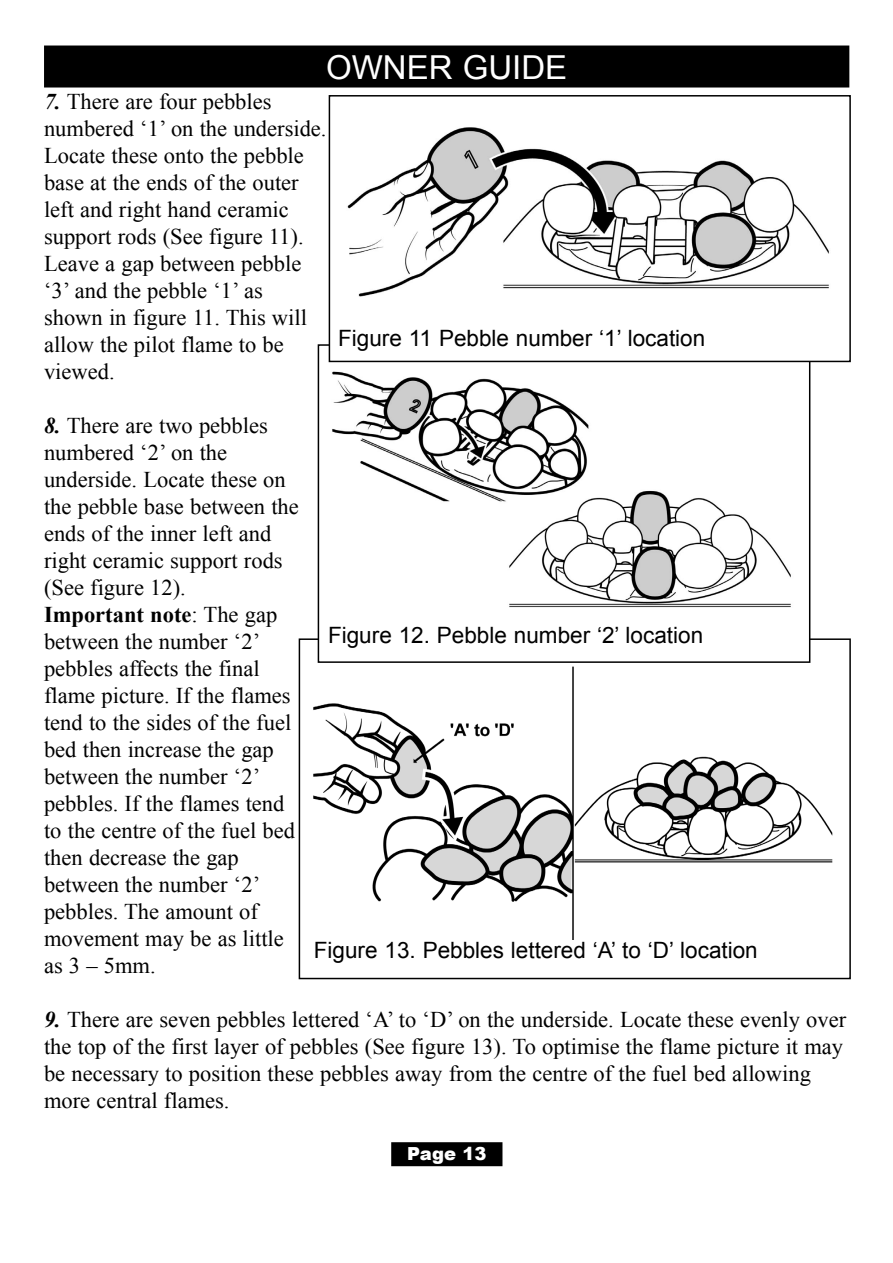
<style>
.page{position:relative;width:893px;height:1263px;background:#fff}
.page>*{position:absolute;margin:0;border:0;box-sizing:border-box;transform-origin:0 0}
.t1{font:33px "Arial";color:#fff}
.t2{font:22.5px/27px "Times New Roman";color:#000}
.t3{font:22.5px "Arial";color:#000}
.t4{font:900 18px "Arial";color:#fff}
.s1{font-weight:700;font-style:italic}
.s2{font-weight:700}
</style>
<div class="page">
<div style="left:391px;top:1142px;width:111px;height:24px;background:#000"></div>
<div style="left:43px;top:44px;width:807px;height:48px;background:linear-gradient(to right,#fff,#fff)"></div>
<div style="left:44px;top:46px;width:805px;height:42px;background:#000"></div>
<img style="left:313px;top:666px;width:520px;height:274px">
<div style="left:298px;top:638px;width:552px;height:341px;border:2px solid #000"></div>
<div style="left:318px;top:345px;width:491px;height:317px;background:#fff"></div>
<img style="left:332px;top:371px;width:459px;height:237px">
<div style="left:317px;top:344px;width:493px;height:319px;border:2px solid #000"></div>
<div style="left:329px;top:96px;width:521px;height:265px;background:#fff"></div>
<img style="left:347px;top:127px;width:482px;height:170px">
<div style="left:328px;top:95px;width:522px;height:267px;border:2px solid #000"></div>
<h1 class="t1" style="left:326px;top:49px;width:243px">OWNER GUIDE</h1>
<p class="t2" style="left:44px;top:88px;width:284px"><span class="s1">7.</span> There are four pebbles numbered ‘1’ on the underside.<br>Locate these onto the pebble base at the ends of the outer left and right hand ceramic support rods (See figure 11).<br>Leave a gap between pebble ‘3’ and the pebble ‘1’ as shown in figure 11. This will allow the pilot flame to be viewed.</p>
<p class="t2" style="left:44px;top:412px;width:256px"><span class="s1">8.</span> There are two pebbles numbered ‘2’ on the underside. Locate these on the pebble base between the ends of the inner left and right ceramic support rods (See figure 12).<br><span class="s2">Important note</span>: The gap between the number ‘2’ pebbles affects the final flame picture. If the flames tend to the sides of the fuel bed then increase the gap between the number ‘2’ pebbles. If the flames tend to the centre of the fuel bed then decrease the gap between the number ‘2’ pebbles. The amount of movement may be as little as 3 – 5mm.</p>
<p class="t2" style="left:44px;top:1006px;width:803px"><span class="s1">9.</span> There are seven pebbles lettered ‘A’ to ‘D’ on the underside. Locate these evenly over the top of the first layer of pebbles (See figure 13). To optimise the flame picture it may be necessary to position these pebbles away from the centre of the fuel bed allowing more central flames.</p>
<p class="t4" style="left:407px;top:1140px;width:81px">Page 13</p>
<p class="t3" style="left:338px;top:326px;width:369px">Figure 11 Pebble number ‘1’ location</p>
<p class="t3" style="left:328px;top:623px;width:376px">Figure 12. Pebble number ‘2’ location</p>
<p class="t3" style="left:314px;top:938px;width:445px">Figure 13. Pebbles lettered ‘A’ to ‘D’ location</p>
</div>
